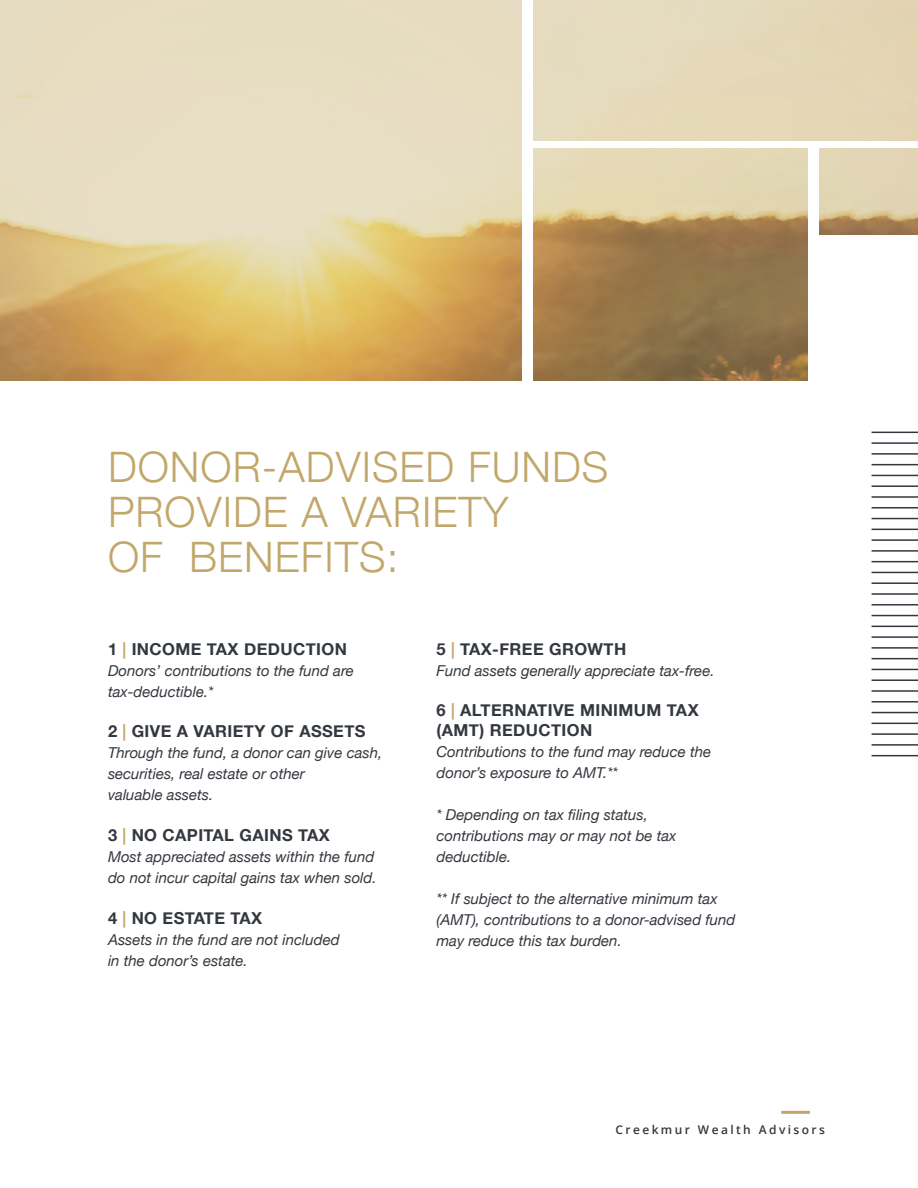
<style>
.page{position:relative;width:918px;height:1188px;background:#fff}
.page>*{position:absolute;margin:0;border:0;box-sizing:border-box;transform-origin:0 0}
.t1{font:300 42px/45px "Helvetica Neue";letter-spacing:.025em;color:#c2a76a}
.t2{font:700 16.5px/19.8px "Helvetica Neue";letter-spacing:.025em;color:#33383f}
.t3{font:italic 15px/21px "Helvetica Neue";color:#33383f}
.t4{font:600 12px "Open Sans";letter-spacing:.2em;color:#33383f}
.s1{color:#c2a76a}
</style>
<div class="page">
<img style="left:0;top:0;width:918px;height:381px">
<hr style="left:781px;top:1111px;width:29px;height:3px;background:#c2a76a">
<div style="left:522px;top:0;width:11px;height:407px;background:#fff"></div>
<div style="left:527px;top:141px;width:391px;height:6px;background:#fff"></div>
<hr style="left:872px;top:432px;width:46px;height:1px;background:#33383f">
<hr style="left:872px;top:442px;width:46px;height:2px;background:#33383f">
<hr style="left:872px;top:453px;width:46px;height:2px;background:#33383f">
<hr style="left:872px;top:464px;width:46px;height:1px;background:#33383f">
<hr style="left:872px;top:475px;width:46px;height:1px;background:#33383f">
<hr style="left:872px;top:485px;width:46px;height:2px;background:#33383f">
<hr style="left:872px;top:496px;width:46px;height:2px;background:#33383f">
<hr style="left:872px;top:507px;width:46px;height:2px;background:#33383f">
<hr style="left:872px;top:518px;width:46px;height:1px;background:#33383f">
<hr style="left:872px;top:529px;width:46px;height:1px;background:#33383f">
<hr style="left:872px;top:539px;width:46px;height:2px;background:#33383f">
<hr style="left:872px;top:550px;width:46px;height:2px;background:#33383f">
<hr style="left:872px;top:561px;width:46px;height:1px;background:#33383f">
<hr style="left:872px;top:572px;width:46px;height:1px;background:#33383f">
<hr style="left:872px;top:582px;width:46px;height:2px;background:#33383f">
<hr style="left:872px;top:593px;width:46px;height:2px;background:#33383f">
<hr style="left:872px;top:604px;width:46px;height:2px;background:#33383f">
<hr style="left:872px;top:615px;width:46px;height:1px;background:#33383f">
<hr style="left:872px;top:626px;width:46px;height:1px;background:#33383f">
<hr style="left:872px;top:636px;width:46px;height:2px;background:#33383f">
<hr style="left:872px;top:647px;width:46px;height:2px;background:#33383f">
<hr style="left:872px;top:658px;width:46px;height:1px;background:#33383f">
<hr style="left:872px;top:669px;width:46px;height:1px;background:#33383f">
<hr style="left:872px;top:679px;width:46px;height:2px;background:#33383f">
<hr style="left:872px;top:690px;width:46px;height:2px;background:#33383f">
<hr style="left:872px;top:701px;width:46px;height:2px;background:#33383f">
<hr style="left:872px;top:712px;width:46px;height:1px;background:#33383f">
<hr style="left:872px;top:723px;width:46px;height:1px;background:#33383f">
<hr style="left:872px;top:733px;width:46px;height:2px;background:#33383f">
<hr style="left:872px;top:744px;width:46px;height:2px;background:#33383f">
<hr style="left:872px;top:755px;width:46px;height:1px;background:#33383f">
<div style="left:808px;top:144px;width:10px;height:385px;background:#fff"></div>
<div style="left:811px;top:235px;width:107px;height:149px;background:#fff"></div>
<h1 class="t1" style="left:108px;top:442px;width:502px">DONOR-ADVISED FUNDS<br>PROVIDE A VARIETY<br>OF BENEFITS:</h1>
<p class="t2" style="left:108px;top:639px;width:240px">1 <span class="s1">|</span> INCOME TAX DEDUCTION</p>
<p class="t3" style="left:108px;top:661px;width:247px">Donors’ contributions to the fund are tax-deductible.*</p>
<p class="t2" style="left:108px;top:722px;width:259px">2 <span class="s1">|</span> GIVE A VARIETY OF ASSETS</p>
<p class="t3" style="left:108px;top:743px;width:276px">Through the fund, a donor can give cash, securities, real estate or other<br>valuable assets.</p>
<p class="t2" style="left:108px;top:826px;width:223px">3 <span class="s1">|</span> NO CAPITAL GAINS TAX</p>
<p class="t3" style="left:108px;top:847px;width:270px">Most appreciated assets within the fund do not incur capital gains tax when sold.</p>
<p class="t2" style="left:108px;top:909px;width:156px">4 <span class="s1">|</span> NO ESTATE TAX</p>
<p class="t3" style="left:108px;top:930px;width:233px">Assets in the fund are not included in the donor’s estate.</p>
<p class="t2" style="left:436px;top:639px;width:191px">5 <span class="s1">|</span> TAX-FREE GROWTH</p>
<p class="t3" style="left:436px;top:661px;width:280px">Fund assets generally appreciate tax-free.</p>
<p class="t2" style="left:436px;top:701px;width:264px">6 <span class="s1">|</span> ALTERNATIVE MINIMUM TAX (AMT) REDUCTION</p>
<p class="t3" style="left:436px;top:742px;width:276px">Contributions to the fund may reduce the donor’s exposure to AMT.**</p>
<p class="t3" style="left:436px;top:805px;width:242px">* Depending on tax filing status, contributions may or may not be tax deductible.</p>
<p class="t3" style="left:436px;top:889px;width:300px">** If subject to the alternative minimum tax (AMT), contributions to a donor-advised fund may reduce this tax burden.</p>
<p class="t4" style="left:616px;top:1121px;width:211px">Creekmur Wealth Advisors</p>
</div>
